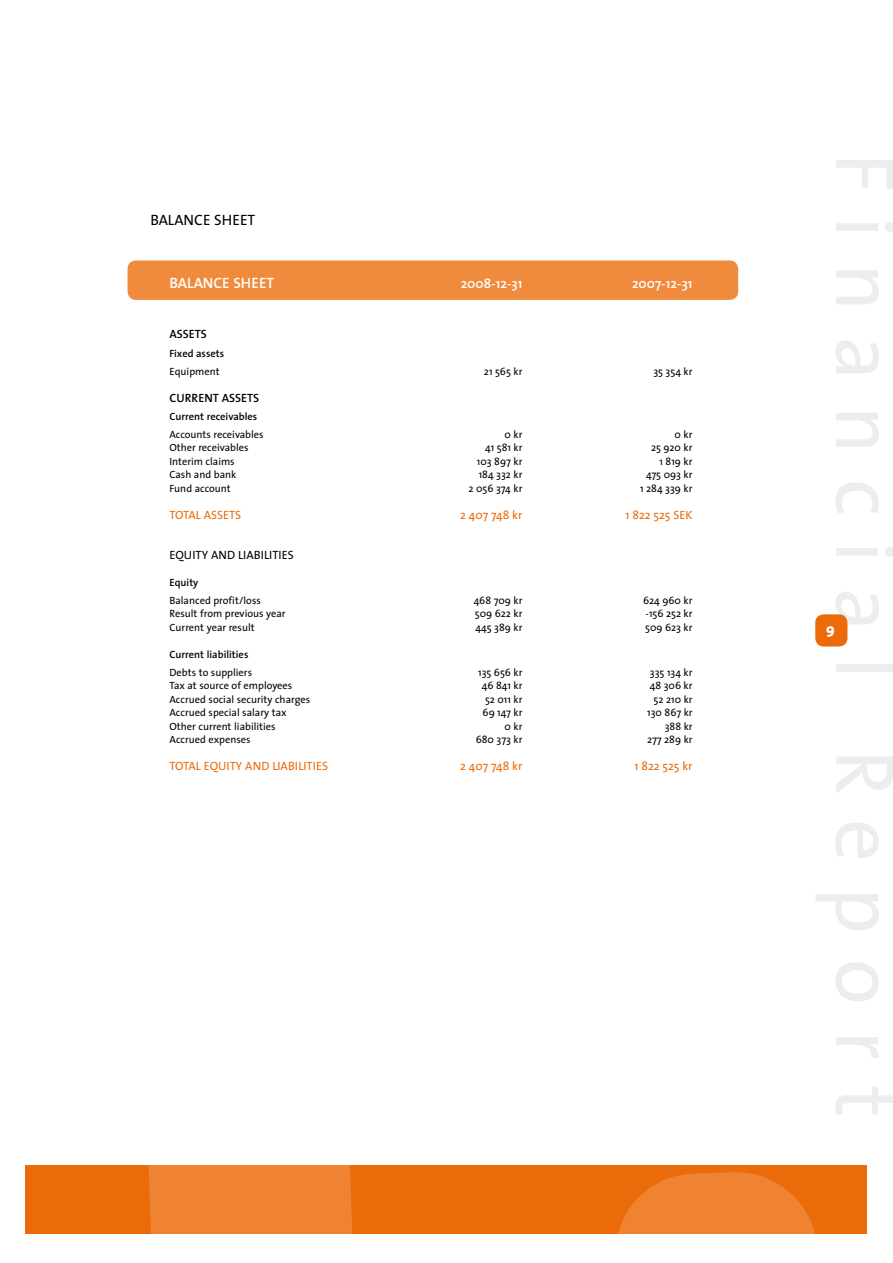
<style>
.page{position:relative;width:893px;height:1263px;background:#fff}
.page>*{position:absolute;margin:0;border:0;box-sizing:border-box;transform-origin:0 0}
.t1{font:600 15px "The Sans";color:#fff}
.t2{font:15px "The Sans";color:#000}
.t3{font:800 15px "The Sans";color:#fff}
.t4{font:600 13.5px "The Sans";color:#fff}
.t5{font:12px "The Sans";color:#eb6b0a}
.t6{font:12px "The Sans";color:#000}
.t7{font:600 12px "The Sans";color:#000}
.t8{font:10.5px "The Sans";color:#000}
.t9{font:600 10.5px "The Sans";color:#000}
</style>
<div class="page">
<div style="left:26px;top:1165px;width:841px;height:68px;background:#eb6b0a"></div>
<svg style="left:148px;top:1165px;width:667px;height:68px;fill:#ef8332"></svg>
<div style="left:128px;top:260px;width:610px;height:40px;background:#f08b3e;border-radius:9px"></div>
<div style="left:815px;top:614px;width:32px;height:32px;background:#eb6b0a;border-radius:9px"></div>
<h1 class="t2" style="left:150px;top:208px;width:18px">Balance</h1>
<h1 class="t2" style="left:214px;top:208px;width:17px">Sheet</h1>
<h1 class="t1" style="left:169px;top:271px;width:10px">BALAN</h1>
<h1 class="t1" style="left:214px;top:271px;width:27px">CE SHEET</h1>
<p class="t4" style="left:461px;top:272px;width:63px">2008-12-31</p>
<p class="t4" style="left:632px;top:272px;width:62px">2007-12-31</p>
<p class="t7" style="left:169px;top:324px;width:39px">Assets</p>
<p class="t9" style="left:169px;top:345px;width:56px">Fixed assets</p>
<p class="t8" style="left:169px;top:363px;width:52px">Equipment</p>
<p class="t8" style="left:484px;top:363px;width:40px">21 565 kr</p>
<p class="t8" style="left:653px;top:363px;width:41px">35 354 kr</p>
<p class="t7" style="left:169px;top:388px;width:91px">Current assets</p>
<p class="t9" style="left:169px;top:407px;width:89px">Current receivables</p>
<p class="t8" style="left:169px;top:425px;width:96px">Accounts receivables</p>
<p class="t8" style="left:505px;top:425px;width:19px">0 kr</p>
<p class="t8" style="left:675px;top:425px;width:19px">0 kr</p>
<p class="t8" style="left:169px;top:439px;width:81px">Other receivables</p>
<p class="t8" style="left:485px;top:439px;width:39px">41 581 kr</p>
<p class="t8" style="left:651px;top:439px;width:43px">25 920 kr</p>
<p class="t8" style="left:169px;top:452px;width:67px">Interim claims</p>
<p class="t8" style="left:477px;top:452px;width:47px">103 897 kr</p>
<p class="t8" style="left:660px;top:452px;width:34px">1 819 kr</p>
<p class="t8" style="left:169px;top:466px;width:68px">Cash and bank</p>
<p class="t8" style="left:479px;top:466px;width:45px">184 332 kr</p>
<p class="t8" style="left:646px;top:466px;width:48px">475 093 kr</p>
<p class="t8" style="left:169px;top:479px;width:63px">Fund account</p>
<p class="t8" style="left:468px;top:479px;width:55px">2 056 374 kr</p>
<p class="t8" style="left:640px;top:479px;width:54px">1 284 339 kr</p>
<p class="t5" style="left:169px;top:504px;width:73px">TOTAL ASSETS</p>
<p class="t5" style="left:460px;top:504px;width:64px">2 407 748 kr</p>
<p class="t5" style="left:626px;top:504px;width:68px">1 822 525 SEK</p>
<p class="t6" style="left:169px;top:545px;width:22px">equity</p>
<p class="t6" style="left:211px;top:545px;width:9px">and</p>
<p class="t6" style="left:238px;top:545px;width:6px">liabilities</p>
<p class="t9" style="left:169px;top:574px;width:30px">Equity</p>
<p class="t8" style="left:169px;top:591px;width:93px">Balanced profit/loss</p>
<p class="t8" style="left:474px;top:591px;width:50px">468 709 kr</p>
<p class="t8" style="left:643px;top:591px;width:51px">624 960 kr</p>
<p class="t8" style="left:169px;top:605px;width:118px">Result from previous year</p>
<p class="t8" style="left:475px;top:605px;width:49px">509 622 kr</p>
<p class="t8" style="left:645px;top:605px;width:49px">-156 252 kr</p>
<p class="t8" style="left:169px;top:618px;width:87px">Current year result</p>
<p class="t8" style="left:475px;top:618px;width:49px">445 389 kr</p>
<p class="t8" style="left:645px;top:618px;width:49px">509 623 kr</p>
<p class="t9" style="left:169px;top:645px;width:80px">Current liabilities</p>
<p class="t8" style="left:169px;top:663px;width:84px">Debts to suppliers</p>
<p class="t8" style="left:478px;top:663px;width:46px">135 656 kr</p>
<p class="t8" style="left:650px;top:663px;width:44px">335 134 kr</p>
<p class="t8" style="left:169px;top:677px;width:124px">Tax at source of employees</p>
<p class="t8" style="left:482px;top:677px;width:42px">46 841 kr</p>
<p class="t8" style="left:650px;top:677px;width:44px">48 306 kr</p>
<p class="t8" style="left:170px;top:690px;width:142px">Accrued social security charges</p>
<p class="t8" style="left:485px;top:690px;width:39px">52 011 kr</p>
<p class="t8" style="left:654px;top:690px;width:40px">52 210 kr</p>
<p class="t8" style="left:170px;top:704px;width:119px">Accrued special salary tax</p>
<p class="t8" style="left:483px;top:704px;width:41px">69 147 kr</p>
<p class="t8" style="left:647px;top:704px;width:47px">130 867 kr</p>
<p class="t8" style="left:170px;top:717px;width:108px">Other current liabilities</p>
<p class="t8" style="left:505px;top:717px;width:19px">0 kr</p>
<p class="t8" style="left:665px;top:717px;width:29px">388 kr</p>
<p class="t8" style="left:170px;top:731px;width:83px">Accrued expenses</p>
<p class="t8" style="left:476px;top:731px;width:48px">680 373 kr</p>
<p class="t8" style="left:647px;top:731px;width:47px">277 289 kr</p>
<p class="t5" style="left:169px;top:756px;width:56px">TOTAL e quity</p>
<p class="t5" style="left:245px;top:756px;width:9px">and</p>
<p class="t5" style="left:272px;top:756px;width:6px">liabilities</p>
<p class="t5" style="left:460px;top:756px;width:64px">2 407 748 kr</p>
<p class="t5" style="left:634px;top:756px;width:60px">1 822 525 kr</p>
<h1 class="t3" style="left:826px;top:616px;width:10px">9</h1>
</div>
